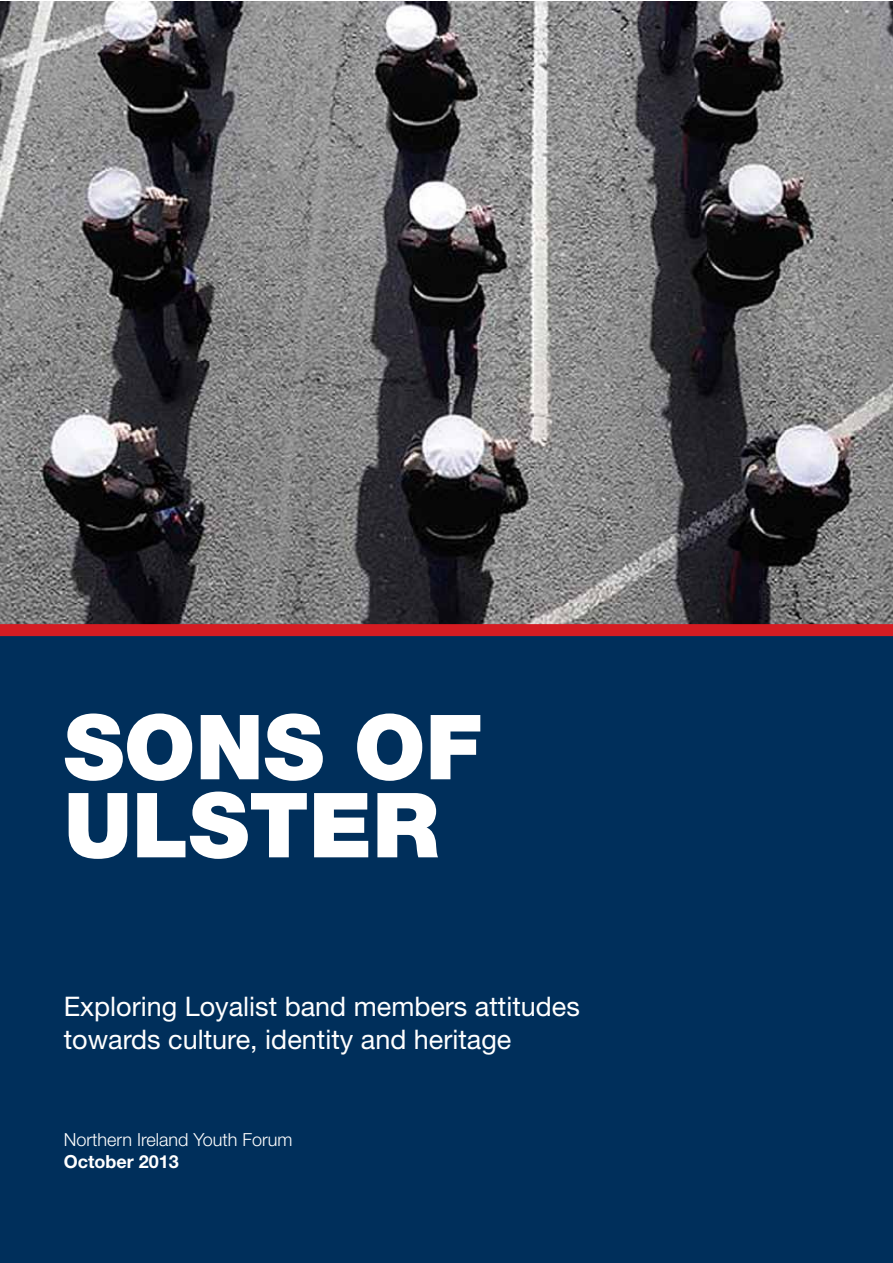
<style>
.page{position:relative;width:893px;height:1263px;background:#fff}
.page>*{position:absolute;margin:0;border:0;box-sizing:border-box;transform-origin:0 0}
.t1{font:900 90px/78px "Helvetica Neue";color:#fff}
.t2{font:27px/32.4px "Helvetica Neue";color:#fff}
.t3{font:300 18px "Helvetica Neue";color:#fff}
.t4{font:700 18px "Helvetica Neue";color:#fff}
</style>
<div class="page">
<div style="left:0;top:1px;width:892px;height:1262px;background:#002f5b"></div>
<img style="left:0;top:1px;width:892px;height:623px">
<div style="left:0;top:624px;width:892px;height:12px;background:#d51c22"></div>
<h1 class="t1" style="left:64px;top:708px;width:420px">SONS OF<br>ULSTER</h1>
<p class="t2" style="left:64px;top:990px;width:518px">Exploring Loyalist band members attitudes towards culture, identity and heritage</p>
<p class="t3" style="left:64px;top:1128px;width:230px">Northern Ireland Youth Forum</p>
<p class="t4" style="left:64px;top:1150px;width:117px">October 2013</p>
</div>
